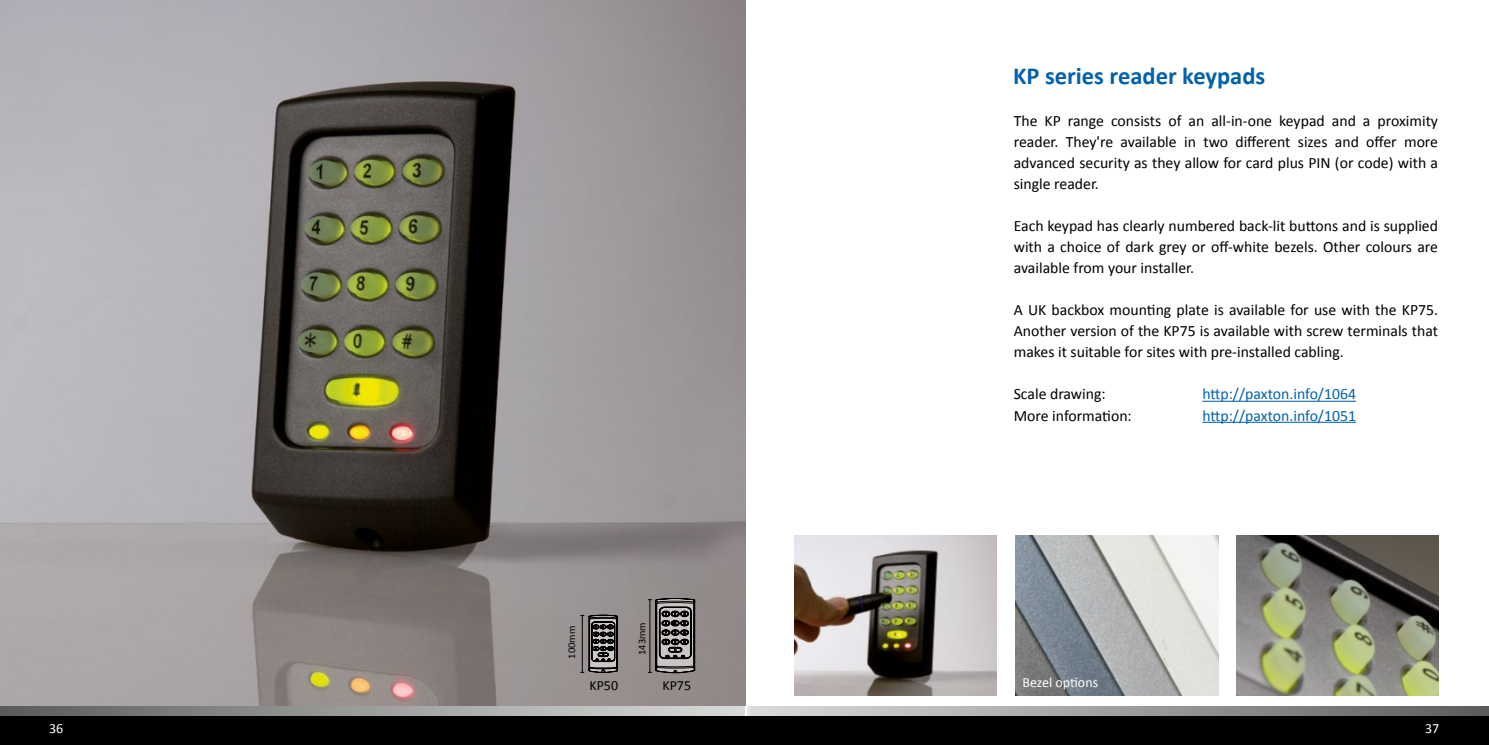
<style>
.page{position:relative;width:1489px;height:745px;background:#fff}
.page>*{position:absolute;margin:0;border:0;box-sizing:border-box;transform-origin:0 0}
.t1{font:700 24.5px "Calibri";color:#0061ad}
.t2{font:15.75px/21px "Calibri";color:#000;text-align:justify}
.t3{font:15.75px/21px "Calibri";color:#0061ad}
.t4{font:14px "Calibri";color:#fff}
.t5{font:14px "Calibri";color:#000}
.t6{font:10.5px "Calibri";color:#000}
</style>
<div class="page">
<img style="left:0;top:0;width:745px;height:706px">
<img style="left:794px;top:535px;width:202px;height:159px">
<img style="left:1015px;top:535px;width:202px;height:159px">
<img style="left:1236px;top:535px;width:202px;height:159px">
<hr style="left:1202px;top:400px;width:153px;height:1px;background:#0061ad">
<hr style="left:1202px;top:421px;width:153px;height:1px;background:#0061ad">
<svg style="left:648px;top:593px;width:47px;height:85px;background:#6e6a69"></svg>
<svg style="left:580px;top:609px;width:38px;height:70px;background:#666261"></svg>
<div style="left:743px;top:706px;width:745px;height:38px;background:linear-gradient(to right,#dedede,#5e5e5d)"></div>
<div style="left:743px;top:715px;width:745px;height:29px;background:#000"></div>
<div style="left:0;top:706px;width:744px;height:38px;background:linear-gradient(to right,#5d5d5c,#dcdcdb)"></div>
<div style="left:0;top:715px;width:745px;height:29px;background:#000"></div>
<h1 class="t1" style="left:1013px;top:60px;width:254px">KP series reader keypads</h1>
<p class="t2" style="left:1013px;top:110px;width:426px">The KP range consists of an all-in-one keypad and a proximity reader. They're available in two different sizes and offer more advanced security as they allow for card plus PIN (or code) with a single reader.</p>
<p class="t2" style="left:1013px;top:215px;width:426px">Each keypad has clearly numbered back-lit buttons and is supplied with a choice of dark grey or off-white bezels. Other colours are available from your installer.</p>
<p class="t2" style="left:1013px;top:299px;width:426px">A UK backbox mounting plate is available for use with the KP75.<br>Another version of the KP75 is available with screw terminals that makes it suitable for sites with pre-installed cabling.</p>
<p class="t2" style="left:1013px;top:383px;width:120px">Scale drawing:<br>More information:</p>
<p class="t3" style="left:1202px;top:383px;width:155px">http://paxton.info/1064 http://paxton.info/1051</p>
<p class="t6" style="left:565px;top:658px;width:34px;rotate:-90deg">100mm</p>
<p class="t6" style="left:635px;top:654px;width:34px;rotate:-90deg">143mm</p>
<p class="t5" style="left:589px;top:676px;width:30px">KP50</p>
<p class="t5" style="left:662px;top:676px;width:30px">KP75</p>
<p class="t4" style="left:1022px;top:673px;width:77px">Bezel options</p>
<p class="t4" style="left:49px;top:719px;width:16px">36</p>
<p class="t4" style="left:1424px;top:719px;width:16px">37</p>
</div>
